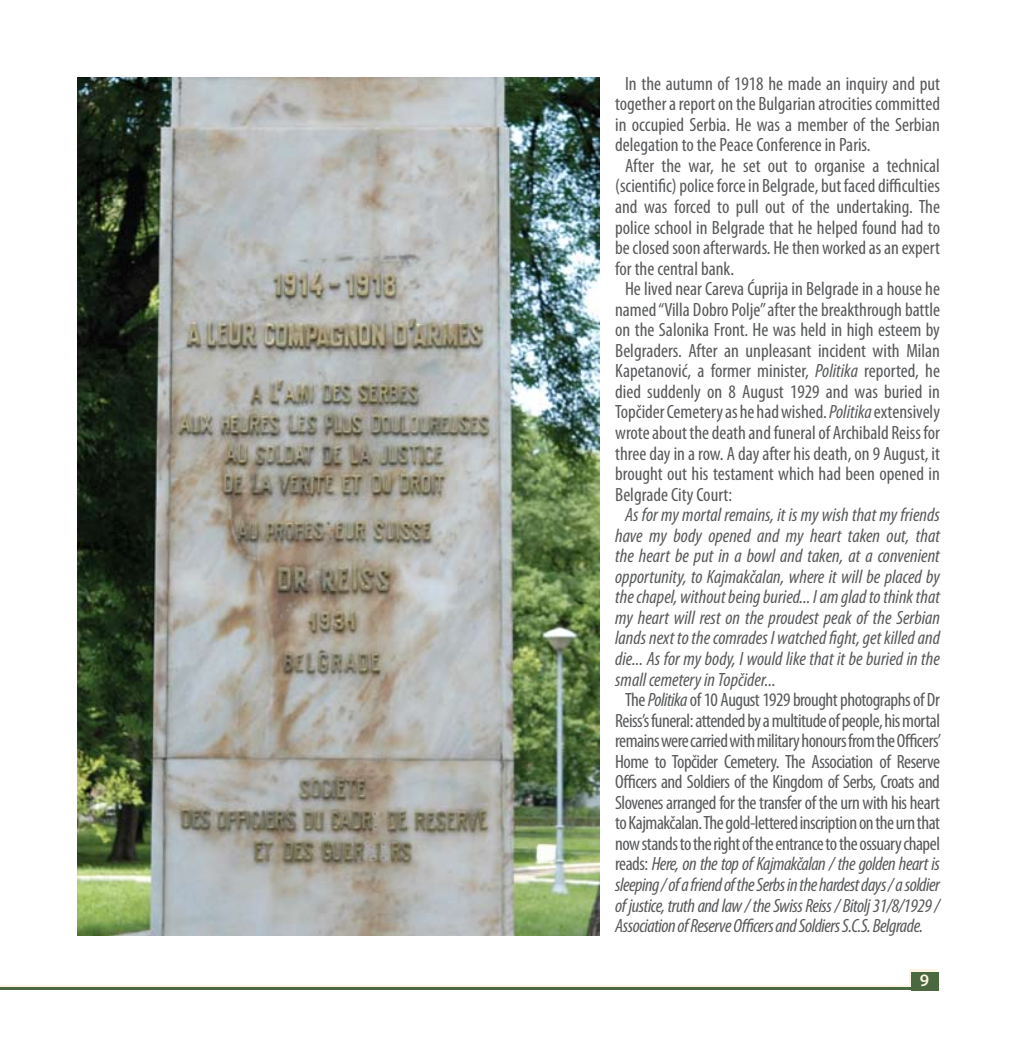
<style>
.page{position:relative;width:1017px;height:1042px;background:#fff}
.page>*{position:absolute;margin:0;border:0;box-sizing:border-box;transform-origin:0 0}
.t1{font:condensed 19.25px "Myriad Pro";color:#58595b}
.t2{font:condensed 19.25px "Myriad Pro";letter-spacing:-.025em;color:#58595b}
.t3{font:italic condensed 19.25px "Myriad Pro";color:#58595b}
.t4{font:italic condensed 19.25px "Myriad Pro";letter-spacing:-.025em;color:#58595b}
.t5{font:600 17.5px "Myriad Pro";color:#fff5e4}
.s1{font-style:italic}
.s2{font-style:normal}
</style>
<div class="page">
<div style="left:909px;top:969px;width:27px;height:19px;background:#fff5e4"></div>
<hr style="left:0;top:985px;width:934px;height:3px;background:#fff5e4">
<div style="left:911px;top:971px;width:28px;height:19px;background:#4a6940"></div>
<hr style="left:0;top:987px;width:914px;height:3px;background:#4a6940">
<img style="left:77px;top:77px;width:522px;height:858px">
<p class="t1" style="left:625px;top:72px;width:316px">In the autumn of 1918 he made an inquiry and put</p>
<p class="t1" style="left:615px;top:92px;width:326px">together a report on the Bulgarian atrocities committed</p>
<p class="t1" style="left:615px;top:113px;width:326px">in occupied Serbia. He was a member of the Serbian</p>
<p class="t1" style="left:615px;top:133px;width:257px">delegation to the Peace Conference in Paris.</p>
<p class="t1" style="left:625px;top:154px;width:316px">After the war, he set out to organise a technical</p>
<p class="t1" style="left:615px;top:174px;width:326px">(scientific) police force in Belgrade, but faced difficulties</p>
<p class="t1" style="left:615px;top:195px;width:326px">and was forced to pull out of the undertaking. The</p>
<p class="t1" style="left:615px;top:215px;width:326px">police school in Belgrade that he helped found had to</p>
<p class="t1" style="left:615px;top:236px;width:326px">be closed soon afterwards. He then worked as an expert</p>
<p class="t1" style="left:615px;top:257px;width:121px">for the central bank.</p>
<p class="t1" style="left:625px;top:277px;width:316px">He lived near Careva Ćuprija in Belgrade in a house he</p>
<p class="t1" style="left:615px;top:298px;width:326px">named “Villa Dobro Polje” after the breakthrough battle</p>
<p class="t1" style="left:615px;top:318px;width:326px">on the Salonika Front. He was held in high esteem by</p>
<p class="t1" style="left:615px;top:339px;width:326px">Belgraders. After an unpleasant incident with Milan</p>
<p class="t1" style="left:615px;top:359px;width:326px">Kapetanović, a former minister, <span class="s1">Politika</span> reported, he</p>
<p class="t1" style="left:615px;top:380px;width:326px">died suddenly on 8 August 1929 and was buried in</p>
<p class="t1" style="left:615px;top:400px;width:326px">Topčider Cemetery as he had wished. <span class="s1">Politika</span> extensively</p>
<p class="t1" style="left:615px;top:421px;width:326px">wrote about the death and funeral of Archibald Reiss for</p>
<p class="t1" style="left:615px;top:441px;width:326px">three day in a row. A day after his death, on 9 August, it</p>
<p class="t1" style="left:615px;top:462px;width:326px">brought out his testament which had been opened in</p>
<p class="t1" style="left:615px;top:482px;width:119px">Belgrade City Court:</p>
<p class="t3" style="left:625px;top:503px;width:316px">As for my mortal remains, it is my wish that my friends</p>
<p class="t3" style="left:615px;top:524px;width:326px">have my body opened and my heart taken out, that</p>
<p class="t3" style="left:615px;top:544px;width:326px">the heart be put in a bowl and taken, at a convenient</p>
<p class="t3" style="left:615px;top:565px;width:326px">opportunity, to Kajmakčalan, where it will be placed by</p>
<p class="t3" style="left:615px;top:585px;width:326px">the chapel, without being buried... I am glad to think that</p>
<p class="t3" style="left:615px;top:606px;width:326px">my heart will rest on the proudest peak of the Serbian</p>
<p class="t3" style="left:615px;top:626px;width:326px">lands next to the comrades I watched fight, get killed and</p>
<p class="t3" style="left:615px;top:647px;width:326px">die... As for my body, I would like that it be buried in the</p>
<p class="t3" style="left:615px;top:667px;width:162px">small cemetery in Topčider...</p>
<p class="t2" style="left:625px;top:688px;width:316px">The <span class="s1">Politika</span> of 10 August 1929 brought photographs of Dr</p>
<p class="t2" style="left:615px;top:708px;width:326px">Reiss’s funeral: attended by a multitude of people, his mortal</p>
<p class="t2" style="left:615px;top:729px;width:328px">remains were carried with military honours from the Officers’</p>
<p class="t2" style="left:615px;top:750px;width:326px">Home to Topčider Cemetery. The Association of Reserve</p>
<p class="t2" style="left:615px;top:770px;width:326px">Officers and Soldiers of the Kingdom of Serbs, Croats and</p>
<p class="t2" style="left:615px;top:791px;width:326px">Slovenes arranged for the transfer of the urn with his heart</p>
<p class="t2" style="left:615px;top:811px;width:326px">to Kajmakčalan. The gold-lettered inscription on the urn that</p>
<p class="t2" style="left:615px;top:832px;width:326px">now stands to the right of the entrance to the ossuary chapel</p>
<p class="t4" style="left:615px;top:852px;width:326px"><span class="s2">reads:</span> Here, on the top of Kajmakčalan / the golden heart is</p>
<p class="t4" style="left:615px;top:873px;width:326px">sleeping / of a friend of the Serbs in the hardest days / a soldier</p>
<p class="t4" style="left:615px;top:893px;width:326px">of justice, truth and law / the Swiss Reiss / Bitolj 31/8/1929 /</p>
<p class="t4" style="left:615px;top:914px;width:309px">Association of Reserve Officers andSoldiers S.C.S. Belgrade.</p>
<p class="t5" style="left:920px;top:969px;width:11px">9</p>
</div>
